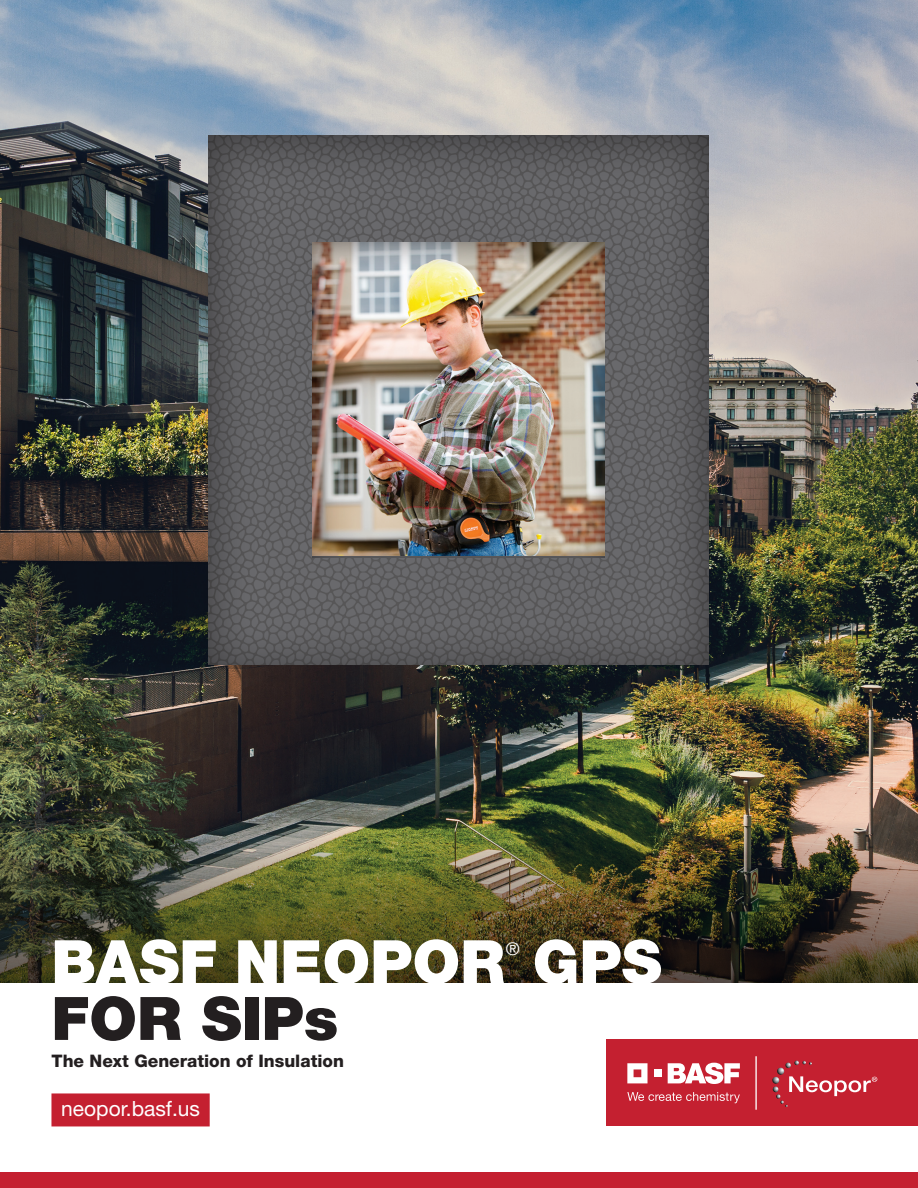
<style>
.page{position:relative;width:918px;height:1188px;background:#fff}
.page>*{position:absolute;margin:0;border:0;box-sizing:border-box;transform-origin:0 0}
.t1{font:900 60px "Helvetica Neue LT Std";color:#fff}
.t2{font:900 60px "Helvetica Neue LT Std";color:#231f20}
.t3{font:21px "Helvetica Neue LT Std";color:#fff}
.t4{font:17.55px "Helvetica Neue LT Std";color:#fff}
.t5{font:800 17.25px "Helvetica Neue LT Std";color:#231f20}
</style>
<div class="page">
<img style="left:0;top:0;width:918px;height:800px">
<img style="left:0;top:800px;width:918px;height:183px">
<div style="left:206px;top:134px;width:503px;height:531px;background:#231f20;opacity:.54"></div>
<div style="left:310px;top:242px;width:296px;height:316px;background:#231f20;opacity:.57"></div>
<div style="left:606px;top:1040px;width:312px;height:86px;background:#c42030"></div>
<svg style="left:772px;top:1061px;width:105px;height:46px"></svg>
<svg style="left:627px;top:1063px;width:21px;height:20px"></svg>
<div style="left:654px;top:1069px;width:7px;height:8px;background:#fff"></div>
<svg style="left:668px;top:1063px;width:72px;height:21px"></svg>
<svg style="left:627px;top:1092px;width:113px;height:11px"></svg>
<hr style="left:755px;top:1056px;width:2px;height:54px;background:#fff">
<div style="left:0;top:1173px;width:918px;height:15px;background:#c42030"></div>
<div style="left:51px;top:1093px;width:159px;height:33px;background:#c42030"></div>
<h1 class="t1" style="left:51px;top:926px;width:455px">BASF NEOPOR</h1>
<p class="t4" style="left:506px;top:938px;width:15px">®</p>
<h1 class="t1" style="left:533px;top:926px;width:130px">GPS</h1>
<h1 class="t2" style="left:51px;top:983px;width:288px">FOR SIPs</h1>
<p class="t5" style="left:51px;top:1050px;width:294px">The Next Generation of Insulation</p>
<p class="t3" style="left:61px;top:1096px;width:140px">neopor.basf.us</p>
</div>
